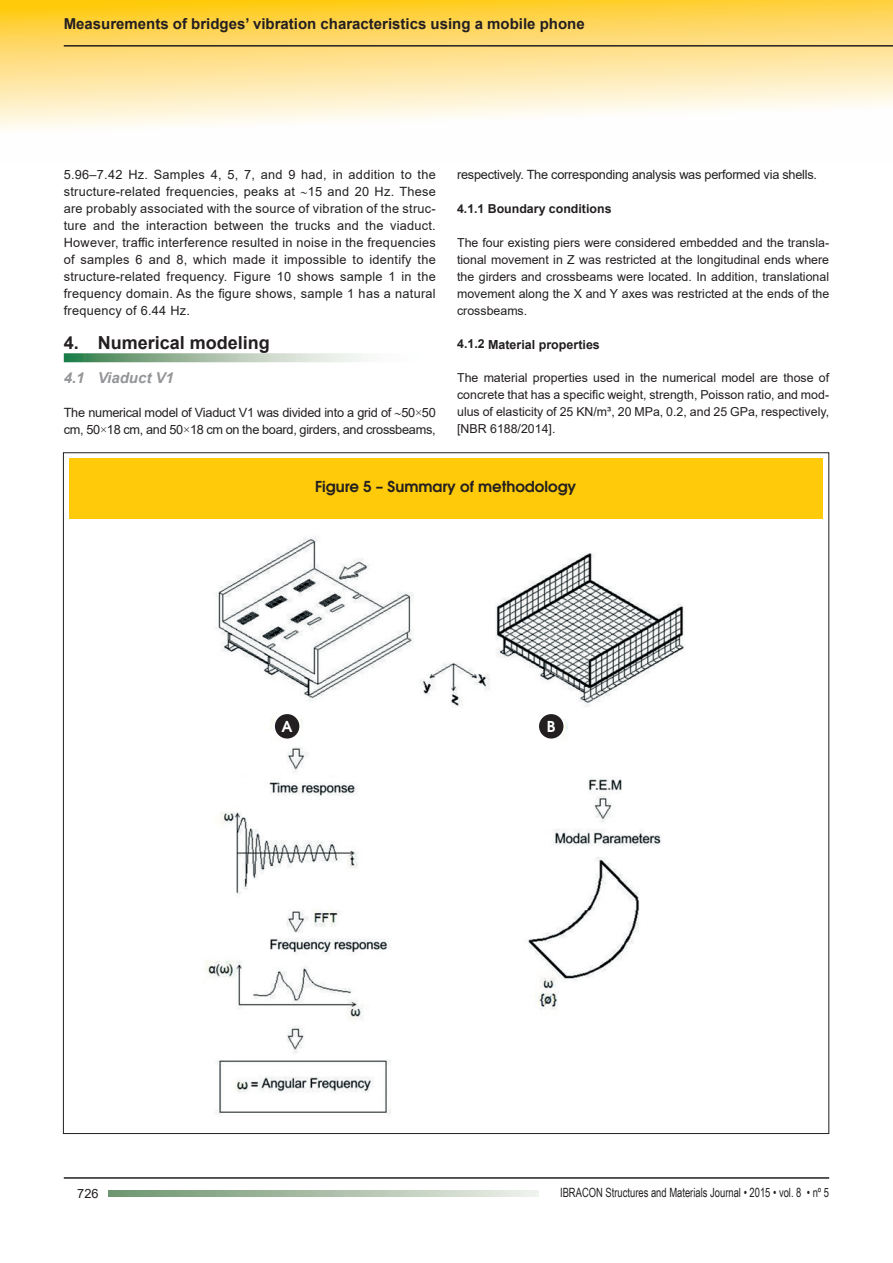
<style>
.page{position:relative;width:893px;height:1263px;background:#fff}
.page>*{position:absolute;margin:0;border:0;box-sizing:border-box;transform-origin:0 0}
.t1{font:700 18px "Arial";color:#231f20}
.t2{font:700 15px "Arial";color:#231f20}
.t3{font:600 15px "Avant Garde";color:#231f20}
.t4{font:italic 700 15px "Arial";color:#939598}
.t5{font:600 15px "Avant Garde";color:#fff}
.t6{font:12.75px/17px "Arial";letter-spacing:-.02em;color:#231f20;text-align:justify}
.t7{font:12.75px "Arial Narrow";color:#231f20;scale:.9 1}
.t8{font:700 12.45px "Arial";color:#231f20}
.t9{font:12.3px/17px "Arial";color:#231f20;text-align:justify}
.t10{font:700 12.3px "Arial";color:#231f20}
.s1{font-family:"Times New Roman"}
.s2{font-size:12.3px}
</style>
<div class="page">
<svg style="left:0;top:0;width:893px;height:130px;background:#fee498"></svg>
<hr style="left:64px;top:1177px;width:765px;height:2px;background:#231f20">
<hr style="left:64px;top:45px;width:829px;height:2px;background:#231f20">
<svg style="left:108px;top:1190px;width:431px;height:6px;background:#acc0aa"></svg>
<div style="left:70px;top:458px;width:753px;height:60px;background:#feca0a"></div>
<img style="left:204px;top:536px;width:480px;height:578px">
<div style="left:273px;top:713px;width:28px;height:27px;border:3px solid #fff;border-radius:50%"></div>
<div style="left:275px;top:714px;width:24px;height:24px;background:#231f20;border-radius:50%"></div>
<div style="left:538px;top:713px;width:27px;height:27px;border:3px solid #fff;border-radius:50%"></div>
<div style="left:539px;top:714px;width:24px;height:24px;background:#231f20;border-radius:50%"></div>
<svg style="left:64px;top:353px;width:299px;height:9px;background:#a4c0a9"></svg>
<p class="t2" style="left:64px;top:13px;width:522px">Measurements of bridges’ vibration characteristics using a mobile phone</p>
<p class="t6" style="left:64px;top:166px;width:374px">5.96–7.42 Hz. Samples 4, 5, 7, and 9 had, in addition to the structure-related frequencies, peaks at ∼15 and 20 Hz. These are probably associated with the source of vibration of the struc&shy;ture and the interaction between the trucks and the viaduct.<br>However, traffic interference resulted in noise in the frequencies of samples 6 and 8, which made it impossible to identify the structure-related frequency. Figure 10 shows sample 1 in the frequency domain. As the figure shows, sample 1 has a natural frequency of 6.44 Hz.</p>
<h1 class="t1" style="left:64px;top:330px;width:208px">4. Numerical modeling</h1>
<p class="t4" style="left:64px;top:368px;width:112px">4.1 Viaduct V1</p>
<p class="t6" style="left:64px;top:404px;width:374px">The numerical model of Viaduct V1 was divided into a grid of ∼50<span class="s1">×</span>50 cm, 50<span class="s1">×</span>18 cm, and 50<span class="s1">×</span>18 cm on the board, girders, and crossbeams,</p>
<p class="t6" style="left:457px;top:166px;width:361px">respectively. The corresponding analysis was performed via shells.</p>
<p class="t10" style="left:457px;top:200px;width:156px">4.1.1 Boundary conditions</p>
<p class="t9" style="left:457px;top:234px;width:374px">The four existing piers were considered embedded and the transla&shy;tional movement in Z was restricted at the longitudinal ends where the girders and crossbeams were located. In addition, translational movement along the X and Y axes was restricted at the ends of the crossbeams.</p>
<p class="t8" style="left:457px;top:335px;width:144px"><span class="s2">4.1.2</span> Material properties</p>
<p class="t9" style="left:457px;top:369px;width:374px">The material properties used in the numerical model are those of concrete that has a specific weight, strength, Poisson ratio, and mod&shy;ulus of elasticity of 25 KN/m³, 20 MPa, 0.2, and 25 GPa, respectively, [NBR 6188/2014].</p>
<p class="t3" style="left:315px;top:477px;width:263px">Figure 5 – Summary of methodology</p>
<p class="t5" style="left:282px;top:716px;width:13px">A</p>
<p class="t5" style="left:547px;top:716px;width:10px">B</p>
<p class="t6" style="left:77px;top:1185px;width:23px">726</p>
<p class="t7" style="left:560px;top:1183px;width:300px">IBRACON Structures and Materials Journal • 2015 • vol. 8 • nº 5</p>
</div>
